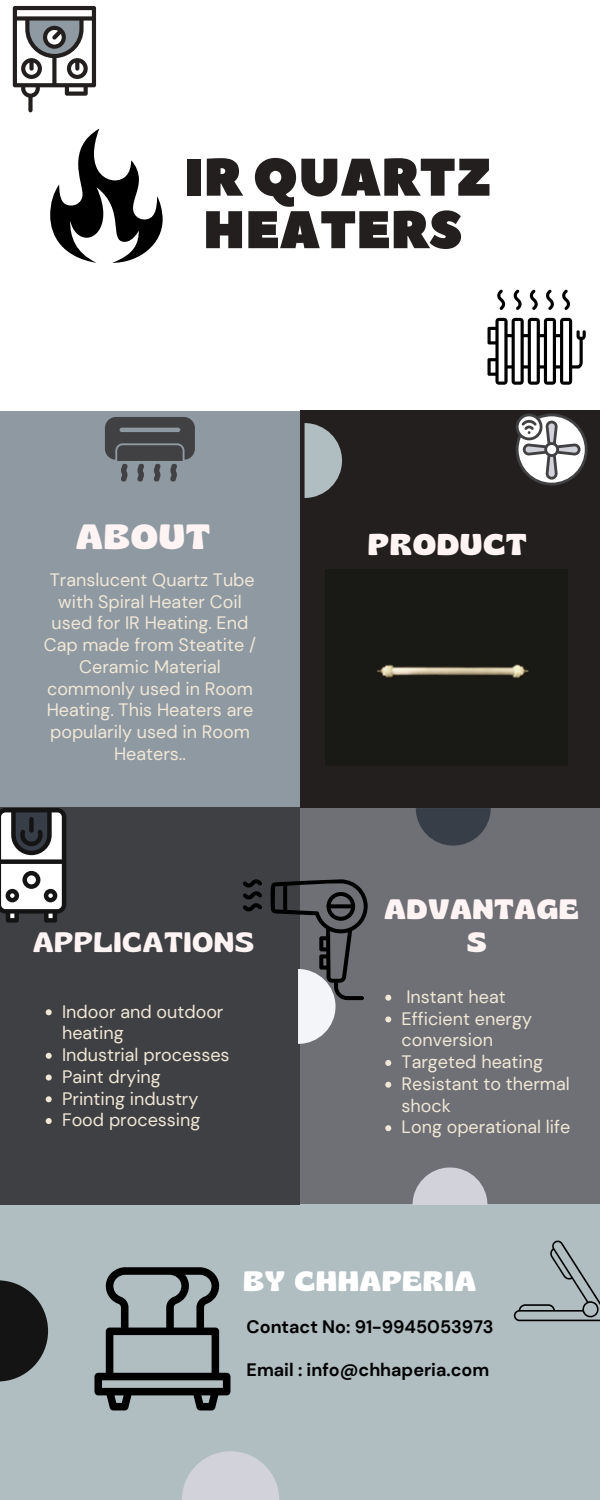
<style>
.page{position:relative;width:600px;height:1500px;background:#fff}
.page>*{position:absolute;margin:0;border:0;box-sizing:border-box;transform-origin:0 0}
.t1{font:52.8px/52.5px "Peace Sans";color:#221f1e;text-align:center}
.t2{font:700 35px "Gliker";letter-spacing:.04em;color:#fff3f3}
.t3{font:700 30px "Gliker";letter-spacing:.04em;color:#fff3f3}
.t4{font:600 28px "Gliker";letter-spacing:.04em;color:#fff3f3}
.t5{font:700 28px "Gliker";letter-spacing:.04em;color:#fff}
.t6{font:700 28px/33px "Gliker";letter-spacing:.04em;color:#fff3f3;text-align:center}
.t7{font:18px/21.8px "DM Sans";color:#f1e7d6}
.t8{font:700 18px "DM Sans";color:#000}
</style>
<div class="page">
<div style="left:300px;top:808px;width:300px;height:397px;background:#6e7075"></div>
<div style="left:0;top:411px;width:300px;height:397px;background:#8e99a2"></div>
<div style="left:0;top:1204px;width:600px;height:296px;background:#b0bdc1"></div>
<div style="left:0;top:808px;width:300px;height:397px;background:#3e4044"></div>
<div style="left:300px;top:411px;width:300px;height:397px;background:#221f1e"></div>
<svg style="left:305px;top:423px;width:37px;height:75px"></svg>
<svg style="left:416px;top:808px;width:75px;height:38px"></svg>
<svg style="left:413px;top:1167px;width:74px;height:38px"></svg>
<svg style="left:13px;top:6px;width:83px;height:106px"></svg>
<svg style="left:488px;top:289px;width:98px;height:96px"></svg>
<svg style="left:50px;top:129px;width:113px;height:134px"></svg>
<svg style="left:0;top:1280px;width:48px;height:102px"></svg>
<svg style="left:182px;top:1451px;width:97px;height:49px"></svg>
<svg style="left:516px;top:414px;width:72px;height:72px"></svg>
<svg style="left:0;top:808px;width:66px;height:115px"></svg>
<div style="left:29px;top:817px;width:5px;height:16px;background:#141414;border-radius:2px"></div>
<svg style="left:105px;top:417px;width:90px;height:64px"></svg>
<svg style="left:243px;top:879px;width:125px;height:165px"></svg>
<svg style="left:514px;top:1240px;width:86px;height:82px"></svg>
<svg style="left:94px;top:1267px;width:136px;height:143px"></svg>
<img style="left:371px;top:663px;width:158px;height:22px">
<svg style="left:46px;top:1009px;width:6px;height:6px"></svg>
<svg style="left:46px;top:1053px;width:6px;height:6px"></svg>
<svg style="left:46px;top:1075px;width:6px;height:6px"></svg>
<svg style="left:46px;top:1096px;width:6px;height:6px"></svg>
<svg style="left:46px;top:1118px;width:6px;height:6px"></svg>
<svg style="left:385px;top:995px;width:6px;height:6px"></svg>
<svg style="left:385px;top:1016px;width:6px;height:6px"></svg>
<svg style="left:385px;top:1060px;width:6px;height:6px"></svg>
<svg style="left:385px;top:1082px;width:6px;height:6px"></svg>
<svg style="left:385px;top:1125px;width:6px;height:6px"></svg>
<p class="t1" style="left:184px;top:153px;width:310px">IR QUARTZ<br>HEATERS</p>
<p class="t2" style="left:76px;top:514px;width:135px">ABOUT</p>
<p class="t3" style="left:368px;top:524px;width:160px">PRODUCT</p>
<p class="t7" style="left:44px;top:569px;width:214px;text-align:center">Translucent Quartz Tube with Spiral Heater Coil used for IR Heating. End<br>Cap made from Steatite /<br>Ceramic Material commonly used in Room<br>Heating. This Heaters are popularily used in Room<br>Heaters..</p>
<p class="t4" style="left:33px;top:924px;width:222px">APPLICATIONS</p>
<p class="t7" style="left:62px;top:1001px;width:163px">Indoor and outdoor heating</p>
<p class="t7" style="left:62px;top:1044px;width:169px">Industrial processes</p>
<p class="t7" style="left:62px;top:1066px;width:100px">Paint drying</p>
<p class="t7" style="left:62px;top:1088px;width:138px">Printing industry</p>
<p class="t7" style="left:62px;top:1109px;width:140px">Food processing</p>
<p class="t6" style="left:384px;top:891px;width:196px">ADVANTAGE<br>S</p>
<p class="t7" style="left:406px;top:986px;width:101px">Instant heat</p>
<p class="t7" style="left:402px;top:1008px;width:132px">Efficient energy conversion</p>
<p class="t7" style="left:402px;top:1051px;width:143px">Targeted heating</p>
<p class="t7" style="left:402px;top:1073px;width:170px">Resistant to thermal shock</p>
<p class="t7" style="left:402px;top:1116px;width:170px">Long operational life</p>
<p class="t5" style="left:244px;top:1263px;width:234px">BY CHHAPERIA</p>
<p class="t8" style="left:247px;top:1315px;width:249px">Contact No: 91-9945053973</p>
<p class="t8" style="left:247px;top:1359px;width:244px">Email : info@chhaperia.com</p>
</div>
